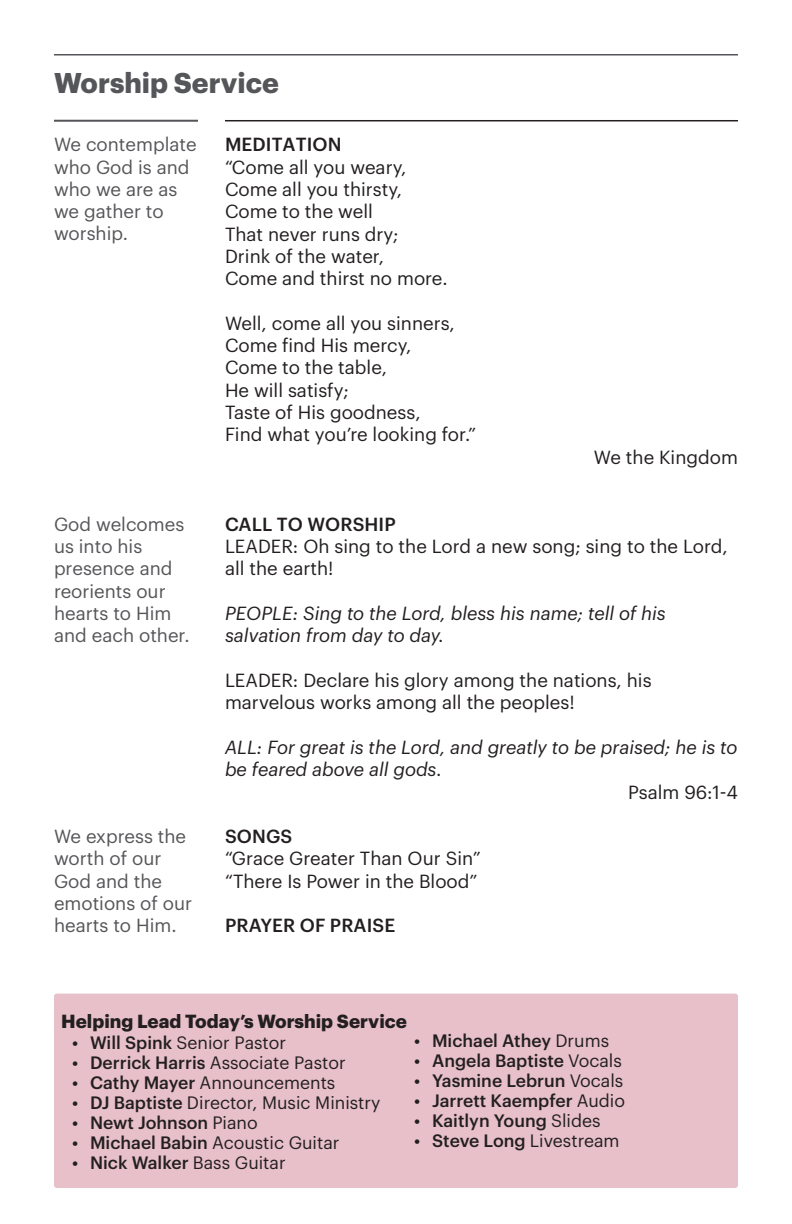
<style>
.page{position:relative;width:792px;height:1224px;background:#fff}
.page>*{position:absolute;margin:0;border:0;box-sizing:border-box;transform-origin:0 0}
.t1{font:700 28px "Graphik";color:#555659}
.t2{font:18.6px/22.4px "Graphik";color:#231f20}
.t3{font:18.6px/22.4px "Graphik";color:#555659}
.t4{font:italic 18.6px/22.4px "Graphik";color:#231f20}
.t5{font:500 18.6px "Graphik";letter-spacing:.005em;color:#231f20}
.t6{font:700 18.6px "Graphik";color:#231f20}
.t7{font:500 17.6px "Graphik";color:#231f20}
.t8{font:17.6px "Graphik";color:#231f20}
.s1{font-weight:500}
.s2{font-weight:400}
</style>
<div class="page">
<hr style="left:54px;top:120px;width:144px;height:2px;background:#555659">
<hr style="left:225px;top:120px;width:513px;height:1px;background:#231f20">
<hr style="left:54px;top:54px;width:684px;height:2px;background:#555659">
<div style="left:54px;top:994px;width:684px;height:194px;background:#e7c0c9;border-radius:3px"></div>
<p class="t1" style="left:54px;top:61px;width:226px">Worship Service</p>
<p class="t3" style="left:54px;top:132px;width:144px">We contemplate who God is and who we are as we gather to worship.</p>
<p class="t3" style="left:54px;top:511px;width:132px">God welcomes</p>
<p class="t3" style="left:54px;top:533px;width:137px">us into his presence and reorients our hearts to Him and each other.</p>
<p class="t3" style="left:54px;top:824px;width:134px">We express the</p>
<p class="t3" style="left:54px;top:846px;width:140px">worth of our<br>God and the emotions of our hearts to Him.</p>
<p class="t5" style="left:225px;top:130px;width:118px">MEDITATION</p>
<p class="t2" style="left:225px;top:154px;width:183px">“Come all you weary,</p>
<p class="t2" style="left:225px;top:176px;width:179px">Come all you thirsty,</p>
<p class="t2" style="left:225px;top:199px;width:149px">Come to the well</p>
<p class="t2" style="left:225px;top:221px;width:175px">That never runs dry;</p>
<p class="t2" style="left:225px;top:243px;width:161px">Drink of the water,</p>
<p class="t2" style="left:225px;top:266px;width:224px">Come and thirst no more.</p>
<p class="t2" style="left:225px;top:310px;width:231px">Well, come all you sinners,</p>
<p class="t2" style="left:225px;top:333px;width:188px">Come find His mercy,</p>
<p class="t2" style="left:225px;top:355px;width:164px">Come to the table,</p>
<p class="t2" style="left:225px;top:377px;width:125px">He will satisfy;</p>
<p class="t2" style="left:225px;top:400px;width:197px">Taste of His goodness,</p>
<p class="t2" style="left:225px;top:422px;width:253px">Find what you’re looking for.”</p>
<p class="t2" style="left:594px;top:444px;width:146px">We the Kingdom</p>
<p class="t5" style="left:225px;top:510px;width:172px">CALL TO WORSHIP</p>
<p class="t2" style="left:225px;top:534px;width:504px">LEADER: Oh sing to the Lord a new song; sing to the Lord, all the earth!</p>
<p class="t4" style="left:225px;top:600px;width:442px">PEOPLE: Sing to the Lord, bless his name; tell of his salvation from day to day.</p>
<p class="t2" style="left:225px;top:667px;width:428px">LEADER: Declare his glory among the nations, his marvelous works among all the peoples!</p>
<p class="t4" style="left:225px;top:734px;width:514px">ALL: For great is the Lord, and greatly to be praised; he is to be feared above all gods.</p>
<p class="t2" style="left:628px;top:779px;width:111px">Psalm 96:1-4</p>
<p class="t5" style="left:225px;top:822px;width:69px">SONGS</p>
<p class="t2" style="left:225px;top:846px;width:257px">“Grace Greater Than Our Sin”</p>
<p class="t2" style="left:225px;top:868px;width:254px">“There Is Power in the Blood”</p>
<p class="t5" style="left:225px;top:912px;width:172px">PRAYER OF PRAISE</p>
<p class="t6" style="left:61px;top:1007px;width:347px">Helping Lead Today’s Worship Service</p>
<p class="t8" style="left:72px;top:1030px;width:216px"><span class="s1">• Will Spink</span> Senior Pastor</p>
<p class="t8" style="left:72px;top:1050px;width:275px"><span class="s1">• Derrick Harris</span> Associate Pastor</p>
<p class="t8" style="left:72px;top:1070px;width:265px"><span class="s1">• Cathy Mayer</span> Announcements</p>
<p class="t8" style="left:72px;top:1090px;width:310px"><span class="s1">• DJ Baptiste</span> Director, Music Ministry</p>
<p class="t7" style="left:72px;top:1110px;width:187px">• Newt Johnson <span class="s2">Piano</span></p>
<p class="t8" style="left:72px;top:1130px;width:269px"><span class="s1">• Michael Babin</span> Acoustic Guitar</p>
<p class="t7" style="left:72px;top:1150px;width:215px">• Nick Walker <span class="s2">Bass Guitar</span></p>
<p class="t7" style="left:414px;top:1028px;width:197px">• Michael Athey <span class="s2">Drums</span></p>
<p class="t7" style="left:414px;top:1048px;width:209px">• Angela Baptiste <span class="s2">Vocals</span></p>
<p class="t7" style="left:414px;top:1068px;width:211px">• Yasmine Lebrun <span class="s2">Vocals</span></p>
<p class="t7" style="left:414px;top:1088px;width:213px">• Jarrett Kaempfer <span class="s2">Audio</span></p>
<p class="t7" style="left:414px;top:1108px;width:188px">• Kaitlyn Young <span class="s2">Slides</span></p>
<p class="t7" style="left:414px;top:1128px;width:207px">• Steve Long <span class="s2">Livestream</span></p>
</div>
